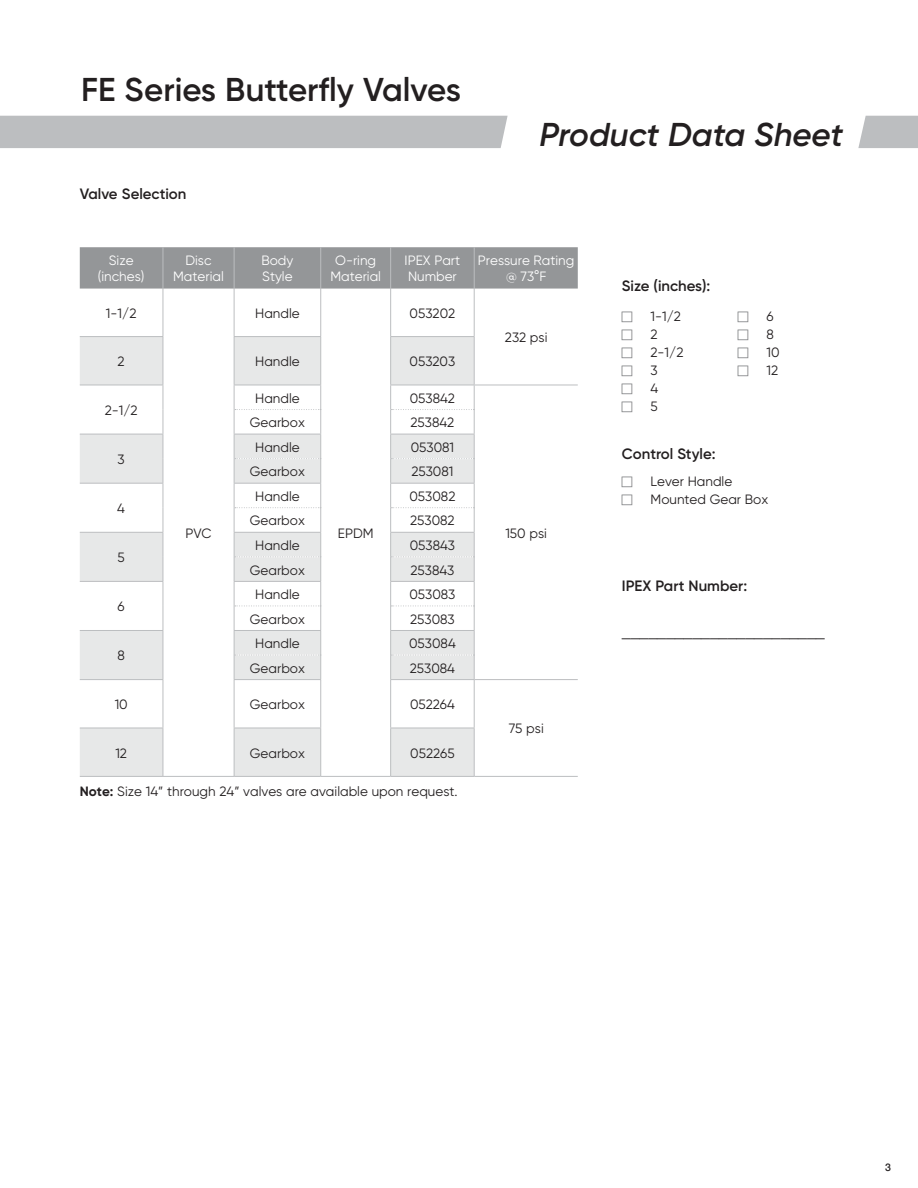
<style>
.page{position:relative;width:918px;height:1188px;background:#fff}
.page>*{position:absolute;margin:0;border:0;box-sizing:border-box;transform-origin:0 0}
.t1{font:600 33px "Gilroy";color:#231f20}
.t2{font:italic 600 33px "Gilroy";color:#231f20}
.t3{font:300 18px "Trade Gothic";color:#231f20}
.t4{font:600 15px "Gilroy";color:#231f20}
.t5{font:13.5px/18px "Gilroy";color:#231f20}
.t6{font:13.5px/16.2px "Gilroy";color:#fff;text-align:center}
.t7{font:500 10.5px "Helvetica Neue LT";color:#231f20}
.s1{font-weight:700}
</style>
<div class="page">
<svg style="left:858px;top:116px;width:60px;height:32px;background:#c0c2c4"></svg>
<div style="left:80px;top:247px;width:498px;height:42px;background:#949698"></div>
<svg style="left:80px;top:337px;width:394px;height:439px"></svg>
<hr style="left:163px;top:247px;width:1px;height:42px;background:#bcbec0">
<hr style="left:234px;top:247px;width:1px;height:42px;background:#bcbec0">
<hr style="left:320px;top:247px;width:1px;height:42px;background:#bcbec0">
<hr style="left:390px;top:247px;width:1px;height:42px;background:#bcbec0">
<hr style="left:474px;top:247px;width:1px;height:42px;background:#bcbec0">
<hr style="left:163px;top:289px;width:1px;height:47px;background:#bcbec0">
<hr style="left:234px;top:289px;width:1px;height:47px;background:#bcbec0">
<hr style="left:320px;top:289px;width:1px;height:47px;background:#bcbec0">
<hr style="left:390px;top:289px;width:1px;height:47px;background:#bcbec0">
<hr style="left:474px;top:289px;width:1px;height:47px;background:#bcbec0">
<hr style="left:80px;top:336px;width:83px;height:1px;background:#bcbec0">
<hr style="left:163px;top:337px;width:1px;height:48px;background:#bcbec0">
<hr style="left:234px;top:336px;width:87px;height:1px;background:#bcbec0">
<hr style="left:234px;top:337px;width:1px;height:48px;background:#bcbec0">
<hr style="left:320px;top:337px;width:1px;height:48px;background:#bcbec0">
<hr style="left:390px;top:336px;width:85px;height:1px;background:#bcbec0">
<hr style="left:390px;top:337px;width:1px;height:48px;background:#bcbec0">
<hr style="left:474px;top:337px;width:1px;height:48px;background:#bcbec0">
<hr style="left:80px;top:385px;width:83px;height:1px;background:#bcbec0">
<hr style="left:474px;top:385px;width:104px;height:1px;background:#bcbec0">
<hr style="left:80px;top:434px;width:83px;height:1px;background:#bcbec0">
<hr style="left:80px;top:483px;width:83px;height:1px;background:#bcbec0">
<hr style="left:80px;top:532px;width:83px;height:1px;background:#bcbec0">
<hr style="left:80px;top:581px;width:83px;height:1px;background:#bcbec0">
<hr style="left:80px;top:630px;width:83px;height:1px;background:#bcbec0">
<svg style="left:163px;top:385px;width:1px;height:294px"></svg>
<hr style="left:80px;top:679px;width:83px;height:1px;background:#bcbec0">
<hr style="left:163px;top:680px;width:1px;height:48px;background:#bcbec0">
<hr style="left:234px;top:679px;width:87px;height:1px;background:#bcbec0">
<hr style="left:234px;top:680px;width:1px;height:48px;background:#bcbec0">
<hr style="left:320px;top:680px;width:1px;height:48px;background:#bcbec0">
<hr style="left:390px;top:679px;width:84px;height:1px;background:#bcbec0">
<hr style="left:390px;top:680px;width:1px;height:48px;background:#bcbec0">
<hr style="left:474px;top:679px;width:104px;height:1px;background:#bcbec0">
<hr style="left:474px;top:680px;width:1px;height:48px;background:#bcbec0">
<hr style="left:80px;top:728px;width:83px;height:1px;background:#bcbec0">
<hr style="left:163px;top:728px;width:1px;height:48px;background:#bcbec0">
<hr style="left:234px;top:728px;width:87px;height:1px;background:#bcbec0">
<hr style="left:234px;top:728px;width:1px;height:48px;background:#bcbec0">
<hr style="left:320px;top:728px;width:1px;height:48px;background:#bcbec0">
<hr style="left:390px;top:728px;width:85px;height:1px;background:#bcbec0">
<hr style="left:390px;top:728px;width:1px;height:48px;background:#bcbec0">
<hr style="left:474px;top:728px;width:1px;height:48px;background:#bcbec0">
<hr style="left:80px;top:776px;width:83px;height:1px;background:#bcbec0">
<hr style="left:163px;top:776px;width:71px;height:1px;background:#bcbec0">
<hr style="left:234px;top:776px;width:87px;height:1px;background:#bcbec0">
<hr style="left:321px;top:776px;width:70px;height:1px;background:#bcbec0">
<hr style="left:391px;top:776px;width:83px;height:1px;background:#bcbec0">
<hr style="left:474px;top:776px;width:104px;height:1px;background:#bcbec0">
<svg style="left:234px;top:385px;width:87px;height:294px"></svg>
<svg style="left:390px;top:385px;width:85px;height:294px"></svg>
<div style="left:0;top:116px;width:508px;height:32px;background:#bcbec0"></div>
<h1 class="t1" style="left:81px;top:69px;width:382px">FE Series Butterfly Valves</h1>
<p class="t4" style="left:80px;top:185px;width:108px">Valve Selection</p>
<h1 class="t2" style="left:539px;top:114px;width:305px">Product Data Sheet</h1>
<p class="t6" style="left:98px;top:252px;width:48px">Size (inches)</p>
<p class="t6" style="left:173px;top:252px;width:52px">Disc<br>Material</p>
<p class="t6" style="left:261px;top:252px;width:34px;text-align:left">Body<br>Style</p>
<p class="t6" style="left:330px;top:252px;width:52px">O-ring<br>Material</p>
<p class="t6" style="left:405px;top:252px;width:57px;text-align:left">IPEX Part<br>Number</p>
<p class="t6" style="left:478px;top:252px;width:98px">Pressure Rating @ 73°F</p>
<p class="t5" style="left:106px;top:304px;width:32px">1-1/2</p>
<p class="t5" style="left:255px;top:304px;width:46px">Handle</p>
<p class="t5" style="left:410px;top:304px;width:47px">053202</p>
<p class="t5" style="left:118px;top:352px;width:9px">2</p>
<p class="t5" style="left:255px;top:352px;width:46px">Handle</p>
<p class="t5" style="left:410px;top:352px;width:47px">053203</p>
<p class="t5" style="left:105px;top:401px;width:34px">2-1/2</p>
<p class="t5" style="left:255px;top:389px;width:46px">Handle</p>
<p class="t5" style="left:410px;top:389px;width:47px">053842</p>
<p class="t5" style="left:250px;top:413px;width:57px">Gearbox</p>
<p class="t5" style="left:411px;top:413px;width:45px">253842</p>
<p class="t5" style="left:118px;top:450px;width:9px">3</p>
<p class="t5" style="left:117px;top:499px;width:9px">4</p>
<p class="t5" style="left:118px;top:548px;width:9px">5</p>
<p class="t5" style="left:118px;top:598px;width:9px">6</p>
<p class="t5" style="left:118px;top:647px;width:9px">8</p>
<p class="t5" style="left:185px;top:524px;width:28px">PVC</p>
<p class="t5" style="left:255px;top:438px;width:46px">Handle</p>
<p class="t5" style="left:411px;top:438px;width:45px">053081</p>
<p class="t5" style="left:250px;top:462px;width:57px">Gearbox</p>
<p class="t5" style="left:411px;top:462px;width:44px">253081</p>
<p class="t5" style="left:255px;top:487px;width:46px">Handle</p>
<p class="t5" style="left:409px;top:487px;width:47px">053082</p>
<p class="t5" style="left:250px;top:512px;width:57px">Gearbox</p>
<p class="t5" style="left:410px;top:512px;width:46px">253082</p>
<p class="t5" style="left:338px;top:524px;width:37px">EPDM</p>
<p class="t5" style="left:255px;top:536px;width:46px">Handle</p>
<p class="t5" style="left:410px;top:536px;width:47px">053843</p>
<p class="t5" style="left:250px;top:561px;width:57px">Gearbox</p>
<p class="t5" style="left:411px;top:561px;width:45px">253843</p>
<p class="t5" style="left:255px;top:585px;width:46px">Handle</p>
<p class="t5" style="left:409px;top:585px;width:48px">053083</p>
<p class="t5" style="left:250px;top:610px;width:57px">Gearbox</p>
<p class="t5" style="left:410px;top:610px;width:46px">253083</p>
<p class="t5" style="left:255px;top:634px;width:46px">Handle</p>
<p class="t5" style="left:409px;top:634px;width:48px">053084</p>
<p class="t5" style="left:250px;top:659px;width:57px">Gearbox</p>
<p class="t5" style="left:410px;top:659px;width:47px">253084</p>
<p class="t5" style="left:115px;top:695px;width:15px">10</p>
<p class="t5" style="left:250px;top:695px;width:57px">Gearbox</p>
<p class="t5" style="left:410px;top:695px;width:46px">052264</p>
<p class="t5" style="left:115px;top:744px;width:13px">12</p>
<p class="t5" style="left:250px;top:744px;width:57px">Gearbox</p>
<p class="t5" style="left:410px;top:744px;width:46px">052265</p>
<p class="t5" style="left:80px;top:782px;width:379px"><span class="s1">Note:</span> Size 14” through 24” valves are available upon request.</p>
<p class="t5" style="left:505px;top:328px;width:44px">232 psi</p>
<p class="t5" style="left:505px;top:524px;width:43px">150 psi</p>
<p class="t5" style="left:509px;top:720px;width:37px">75 psi</p>
<p class="t4" style="left:622px;top:277px;width:90px">Size (inches):</p>
<p class="t5" style="left:651px;top:307px;width:34px">1-1/2<br>2<br>2-1/2<br>3<br>4<br>5</p>
<p class="t5" style="left:766px;top:307px;width:15px">6<br>8<br>10<br>12</p>
<p class="t4" style="left:622px;top:444px;width:95px">Control Style:</p>
<p class="t5" style="left:651px;top:473px;width:119px">Lever Handle<br>Mounted Gear Box</p>
<p class="t4" style="left:622px;top:577px;width:127px">IPEX Part Number:</p>
<h2 class="t3" style="left:622px;top:620px;width:205px">_______________________</h2>
<p class="t7" style="left:885px;top:1161px;width:7px">3</p>
</div>
